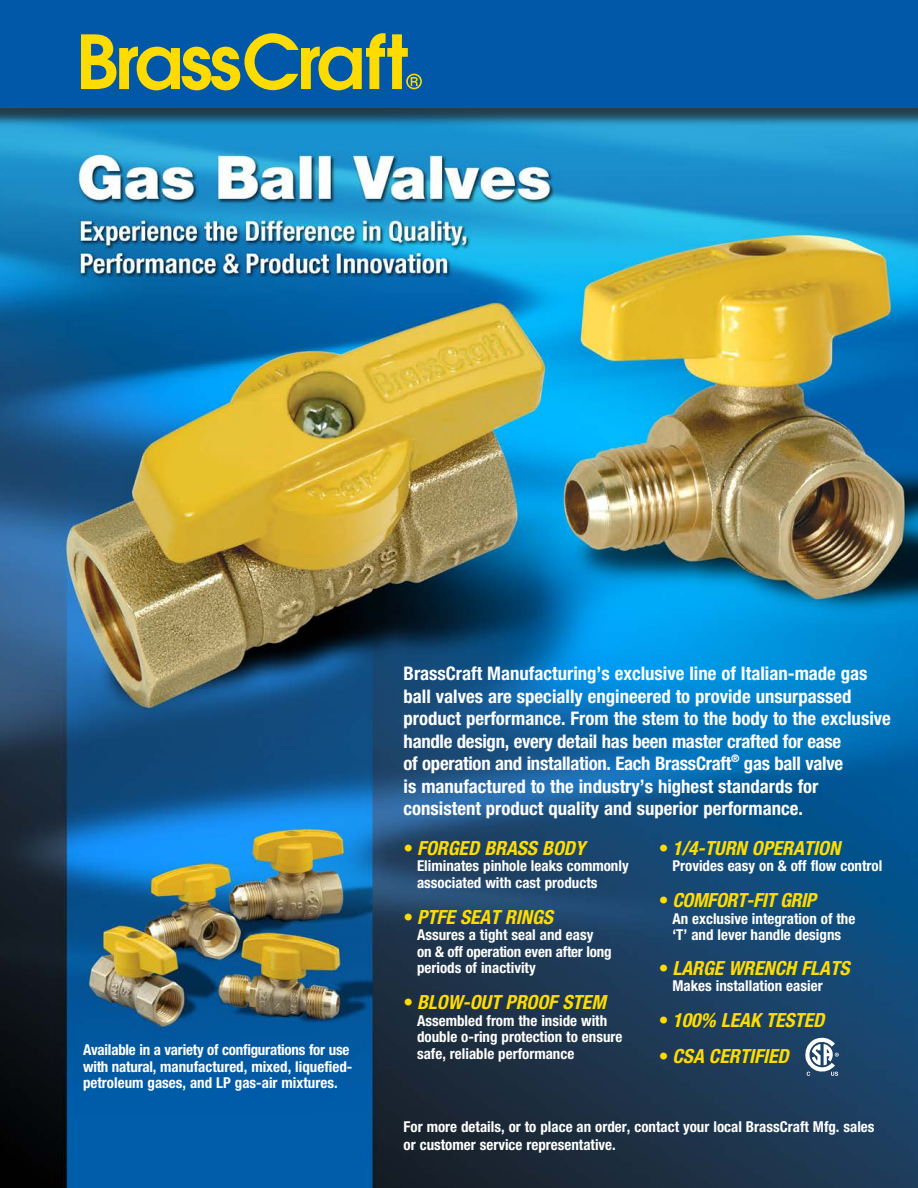
<style>
.page{position:relative;width:918px;height:1188px;background:#fff}
.page>*{position:absolute;margin:0;border:0;box-sizing:border-box;transform-origin:0 0}
.Bold_lead-in_s{font:italic 700 condensed 19.5px "Helvetica Neue LT Std";color:#ffdc01}
.Body{font:700 condensed 18.75px/22.5px "Helvetica Neue LT Std";color:#fff}
.Bold_lead-in_s-2{font:700 condensed 15px/16.5px "Helvetica Neue LT Std";color:#fff}
.Body-2{font:700 condensed 15px/16.5px "Helvetica Neue LT Std";color:#fff}
.s1{font-style:normal}
</style>
<div class="page">
<img style="left:0;top:127px;width:918px;height:1061px">
<div style="left:0;top:0;width:918px;height:127px;background:#231f20;opacity:.75"></div>
<div style="left:0;top:0;width:918px;height:108px;background:#0157a8"></div>
<svg style="left:81px;top:33px;width:341px;height:57px"></svg>
<svg style="left:805px;top:1037px;width:34px;height:39px"></svg>
<p class="Body-2" style="left:83px;top:1042px;width:271px">Available in a variety of configurations for use with natural, manufactured, mixed, liquefied&shy;petroleum gases, and LP gas-air mixtures.</p>
<p class="Body" style="left:404px;top:662px;width:489px">BrassCraft Manufacturing’s exclusive line of Italian-made gas ball valves are specially engineered to provide unsurpassed product performance. From the stem to the body to the exclusive handle design, every detail has been master crafted for ease<br>of operation and installation. Each BrassCraft<sup>®</sup> gas ball valve<br>is manufactured to the industry’s highest standards for consistent product quality and superior performance.</p>
<p class="Bold_lead-in_s" style="left:404px;top:836px;width:183px"><span class="s1">•</span> FORGED BRASS BODY</p>
<p class="Bold_lead-in_s-2" style="left:417px;top:858px;width:213px">Eliminates pinhole leaks commonly associated with cast products</p>
<p class="Bold_lead-in_s" style="left:404px;top:905px;width:151px"><span class="s1">•</span> PTFE SEAT RINGS</p>
<p class="Bold_lead-in_s-2" style="left:417px;top:927px;width:178px">Assures a tight seal and easy</p>
<p class="Bold_lead-in_s-2" style="left:417px;top:943px;width:196px">on &amp; off operation even after long periods of inactivity</p>
<p class="Bold_lead-in_s" style="left:404px;top:991px;width:204px"><span class="s1">•</span> BLOW-OUT PROOF STEM</p>
<p class="Bold_lead-in_s-2" style="left:417px;top:1012px;width:207px">Assembled from the inside with double o-ring protection to ensure safe, reliable performance</p>
<p class="Bold_lead-in_s" style="left:659px;top:836px;width:183px"><span class="s1">•</span> 1/4-TURN OPERATION</p>
<p class="Bold_lead-in_s-2" style="left:672px;top:858px;width:211px">Provides easy on &amp; off flow control</p>
<p class="Bold_lead-in_s" style="left:659px;top:889px;width:159px"><span class="s1">•</span> COMFORT-FIT GRIP</p>
<p class="Bold_lead-in_s-2" style="left:672px;top:910px;width:184px">An exclusive integration of the</p>
<p class="Bold_lead-in_s-2" style="left:672px;top:927px;width:170px">‘T’ and lever handle designs</p>
<p class="Bold_lead-in_s" style="left:659px;top:956px;width:192px"><span class="s1">•</span> LARGE WRENCH FLATS</p>
<p class="Bold_lead-in_s-2" style="left:672px;top:978px;width:152px">Makes installation easier</p>
<p class="Bold_lead-in_s" style="left:659px;top:1009px;width:167px"><span class="s1">•</span> 100% LEAK TESTED</p>
<p class="Bold_lead-in_s" style="left:659px;top:1045px;width:131px"><span class="s1">•</span> CSA CERTIFIED</p>
<p class="Body-2" style="left:404px;top:1117px;width:473px;line-height:18px">For more details, or to place an order, contact your local BrassCraft Mfg. sales or customer service representative.</p>
</div>
